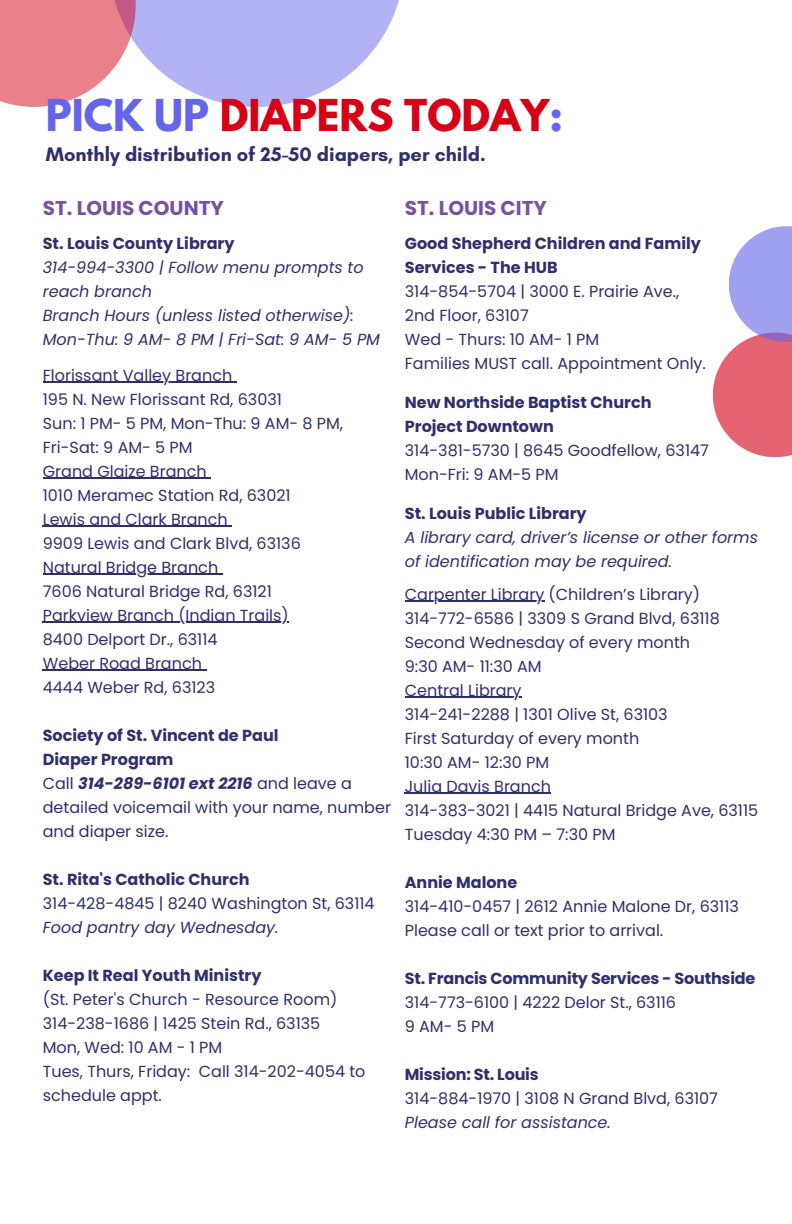
<style>
.page{position:relative;width:792px;height:1224px;background:#fff}
.page>*{position:absolute;margin:0;border:0;box-sizing:border-box;transform-origin:0 0}
.t1{font:700 39px "League Spartan";color:#d60116}
.t2{font:700 20px "Glacial Indifference";color:#2f2f6e}
.t3{font:700 20px "Poppins";color:#79519e}
.t4{font:16px/24px "Poppins";color:#2f2f6e}
.t5{font:700 16px/24px "Poppins";color:#2f2f6e}
.t6{font:italic 16px/24px "Poppins";color:#2f2f6e}
.s1{color:#6565eb}
.s2{font-weight:700;font-style:italic}
</style>
<div class="page">
<svg style="left:136px;top:0;width:263px;height:107px;fill:#b2b2f5"></svg>
<svg style="left:0;top:0;width:136px;height:107px;fill:#ea808a"></svg>
<svg style="left:713px;top:342px;width:79px;height:115px;background:#e97984"></svg>
<svg style="left:729px;top:226px;width:63px;height:116px;fill:#a1a1f2"></svg>
<hr style="left:405px;top:601px;width:139px;height:1px;background:#2f2f6e">
<hr style="left:405px;top:697px;width:117px;height:1px;background:#2f2f6e">
<hr style="left:405px;top:793px;width:146px;height:1px;background:#2f2f6e">
<hr style="left:43px;top:382px;width:189px;height:1px;background:#2f2f6e">
<hr style="left:43px;top:478px;width:164px;height:1px;background:#2f2f6e">
<hr style="left:43px;top:526px;width:185px;height:1px;background:#2f2f6e">
<hr style="left:43px;top:574px;width:175px;height:1px;background:#2f2f6e">
<hr style="left:43px;top:622px;width:246px;height:1px;background:#2f2f6e">
<hr style="left:43px;top:670px;width:159px;height:1px;background:#2f2f6e">
<h2 class="t1" style="left:46px;top:96px;width:519px"><span class="s1">PICK UP</span> DIAPERS TODAY<span class="s1">:</span></h2>
<p class="t2" style="left:46px;top:142px;width:441px">Monthly distribution of 25-50 diapers, per child.</p>
<p class="t3" style="left:43px;top:194px;width:183px">ST. LOUIS COUNTY</p>
<p class="t5" style="left:43px;top:231px;width:193px">St. Louis County Library</p>
<p class="t6" style="left:43px;top:255px;width:322px">314-994-3300 | Follow menu prompts to reach branch</p>
<p class="t6" style="left:43px;top:303px;width:313px">Branch Hours (unless listed otherwise):</p>
<p class="t6" style="left:43px;top:327px;width:339px">Mon-Thu: 9 AM- 8 PM | Fri-Sat: 9 AM- 5 PM</p>
<p class="t4" style="left:43px;top:363px;width:191px">Florissant Valley Branch</p>
<p class="t4" style="left:43px;top:387px;width:241px">195 N. New Florissant Rd, 63031</p>
<p class="t4" style="left:43px;top:411px;width:302px">Sun: 1 PM- 5 PM, Mon-Thu: 9 AM- 8 PM,</p>
<p class="t4" style="left:43px;top:435px;width:151px">Fri-Sat: 9 AM- 5 PM</p>
<p class="t4" style="left:43px;top:459px;width:165px">Grand Glaize Branch</p>
<p class="t4" style="left:43px;top:483px;width:249px">1010 Meramec Station Rd, 63021</p>
<p class="t4" style="left:43px;top:507px;width:187px">Lewis and Clark Branch</p>
<p class="t4" style="left:43px;top:531px;width:260px">9909 Lewis and Clark Blvd, 63136</p>
<p class="t4" style="left:43px;top:555px;width:177px">Natural Bridge Branch</p>
<p class="t4" style="left:43px;top:579px;width:231px">7606 Natural Bridge Rd, 63121</p>
<p class="t4" style="left:43px;top:603px;width:248px">Parkview Branch (Indian Trails)</p>
<p class="t4" style="left:43px;top:627px;width:176px">8400 Delport Dr., 63114</p>
<p class="t4" style="left:43px;top:651px;width:161px">Weber Road Branch</p>
<p class="t4" style="left:43px;top:675px;width:174px">4444 Weber Rd, 63123</p>
<p class="t5" style="left:43px;top:723px;width:237px">Society of St. Vincent de Paul</p>
<p class="t5" style="left:43px;top:747px;width:132px">Diaper Program</p>
<p class="t4" style="left:43px;top:771px;width:350px">Call <span class="s2">314-289-6101 ext 2216</span> and leave a detailed voicemail with your name, number and diaper size.</p>
<p class="t5" style="left:43px;top:867px;width:208px">St. Rita's Catholic Church</p>
<p class="t4" style="left:43px;top:891px;width:333px">314-428-4845 | 8240 Washington St, 63114</p>
<p class="t6" style="left:43px;top:915px;width:237px">Food pantry day Wednesday.</p>
<p class="t5" style="left:43px;top:963px;width:220px">Keep It Real Youth Ministry</p>
<p class="t4" style="left:43px;top:987px;width:296px">(St. Peter's Church - Resource Room)</p>
<p class="t4" style="left:43px;top:1011px;width:279px">314-238-1686 | 1425 Stein Rd., 63135</p>
<p class="t4" style="left:43px;top:1035px;width:181px">Mon, Wed: 10 AM - 1 PM</p>
<p class="t4" style="left:43px;top:1059px;width:324px">Tues, Thurs, Friday: Call 314-202-4054 to schedule appt.</p>
<h1 class="t3" style="left:405px;top:194px;width:144px">ST. LOUIS CITY</h1>
<h3 class="t5" style="left:405px;top:231px;width:298px">Good Shepherd Children and Family<br>Services - The HUB</h3>
<h2 class="t4" style="left:405px;top:279px;width:276px">314-854-5704 | 3000 E. Prairie Ave.,</h2>
<p class="t4" style="left:405px;top:303px;width:125px">2nd Floor, 63107</p>
<p class="t4" style="left:405px;top:327px;width:196px">Wed - Thurs: 10 AM- 1 PM</p>
<p class="t4" style="left:405px;top:351px;width:303px">Families MUST call. Appointment Only.</p>
<p class="t5" style="left:405px;top:390px;width:248px">New Northside Baptist Church</p>
<p class="t5" style="left:405px;top:414px;width:150px">Project Downtown</p>
<p class="t4" style="left:405px;top:438px;width:306px">314-381-5730 | 8645 Goodfellow, 63147</p>
<p class="t4" style="left:405px;top:462px;width:155px">Mon-Fri: 9 AM-5 PM</p>
<p class="t5" style="left:405px;top:501px;width:183px">St. Louis Public Library</p>
<p class="t6" style="left:405px;top:525px;width:355px">A library card, driver’s license or other forms of identification may be required.</p>
<p class="t4" style="left:405px;top:582px;width:297px">Carpenter Library (Children’s Library)</p>
<p class="t4" style="left:405px;top:606px;width:316px">314-772-6586 | 3309 S Grand Blvd, 63118</p>
<p class="t4" style="left:405px;top:630px;width:287px">Second Wednesday of every month</p>
<p class="t4" style="left:405px;top:654px;width:138px">9:30 AM- 11:30 AM</p>
<p class="t4" style="left:405px;top:678px;width:118px">Central Library</p>
<p class="t4" style="left:405px;top:702px;width:264px">314-241-2288 | 1301 Olive St, 63103</p>
<p class="t4" style="left:405px;top:726px;width:236px">First Saturday of every month</p>
<p class="t4" style="left:405px;top:750px;width:146px">10:30 AM- 12:30 PM</p>
<p class="t4" style="left:405px;top:774px;width:148px">Julia Davis Branch</p>
<p class="t4" style="left:405px;top:798px;width:355px">314-383-3021 | 4415 Natural Bridge Ave, 63115</p>
<p class="t4" style="left:405px;top:822px;width:212px">Tuesday 4:30 PM – 7:30 PM</p>
<p class="t5" style="left:405px;top:870px;width:114px">Annie Malone</p>
<p class="t4" style="left:405px;top:894px;width:336px">314-410-0457 | 2612 Annie Malone Dr, 63113</p>
<p class="t4" style="left:405px;top:918px;width:260px">Please call or text prior to arrival.</p>
<p class="t5" style="left:405px;top:966px;width:352px">St. Francis Community Services - Southside</p>
<p class="t4" style="left:405px;top:990px;width:273px">314-773-6100 | 4222 Delor St., 63116</p>
<p class="t4" style="left:405px;top:1014px;width:91px">9 AM- 5 PM</p>
<p class="t5" style="left:405px;top:1062px;width:135px">Mission: St. Louis</p>
<p class="t4" style="left:405px;top:1086px;width:315px">314-884-1970 | 3108 N Grand Blvd, 63107</p>
<p class="t6" style="left:405px;top:1110px;width:208px">Please call for assistance.</p>
</div>
